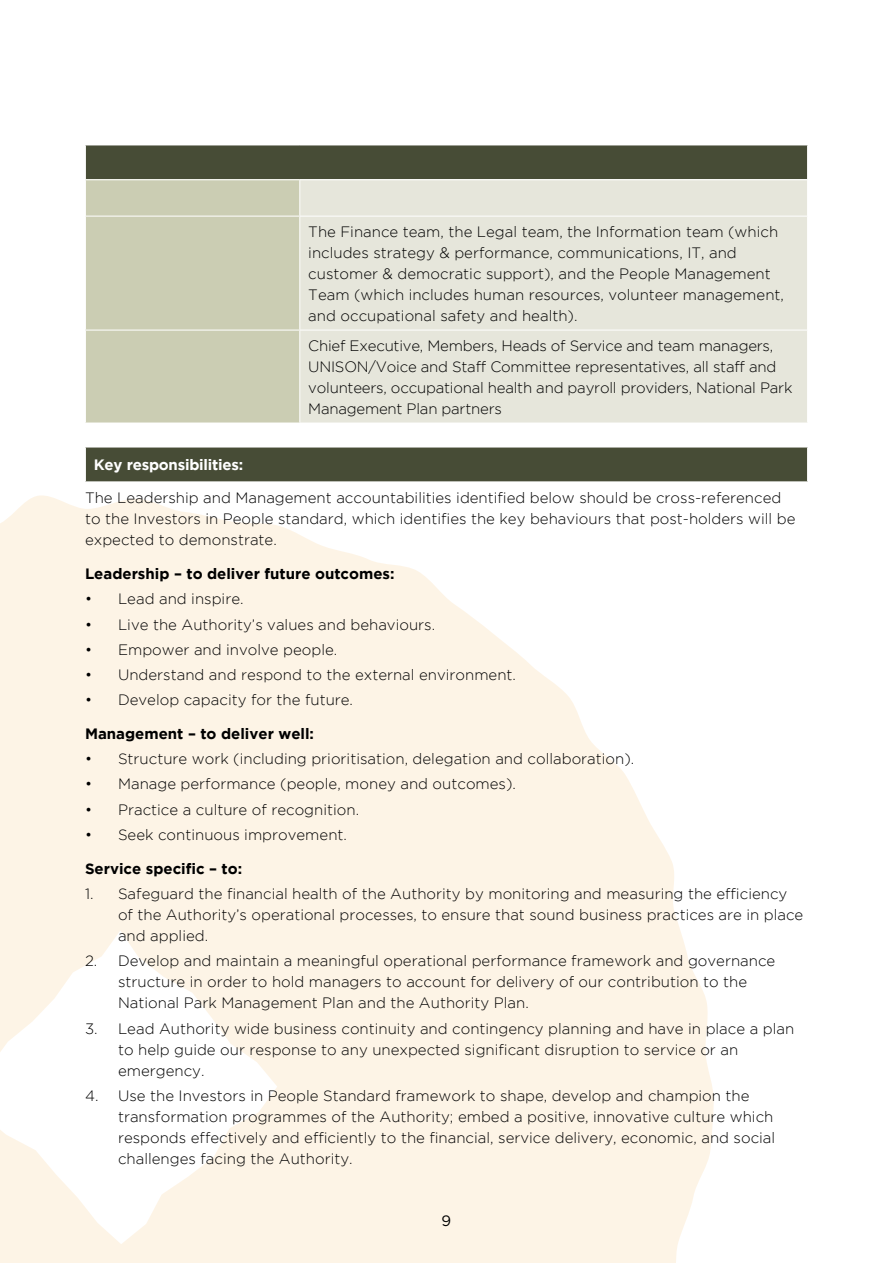
<style>
.page{position:relative;width:893px;height:1263px;background:#fff}
.page>*{position:absolute;margin:0;border:0;box-sizing:border-box;transform-origin:0 0}
.t1{font:300 15px/21px "Gotham";color:#000}
.t2{font:700 15px "Gotham";color:#000}
.t3{font:700 15px "Gotham";letter-spacing:-.015em;color:#fff}
.t4{font:15px "Gotham";color:#000}
</style>
<div class="page">
<svg style="left:0;top:495px;width:714px;height:768px;fill:#fdf4e6"></svg>
<div style="left:300px;top:216px;width:507px;height:114px;background:#e6e6db"></div>
<div style="left:300px;top:330px;width:507px;height:93px;background:#e6e6db"></div>
<div style="left:85px;top:447px;width:722px;height:35px;background:#474c36"></div>
<hr style="left:85px;top:481px;width:723px;height:1px;background:#fff">
<hr style="left:85px;top:447px;width:1px;height:34px;background:#fff">
<hr style="left:85px;top:447px;width:723px;height:1px;background:#fff">
<div style="left:85px;top:145px;width:722px;height:35px;background:#474c36"></div>
<div style="left:85px;top:180px;width:215px;height:36px;background:#cbcdb3"></div>
<div style="left:85px;top:216px;width:215px;height:114px;background:#cbcdb3"></div>
<div style="left:85px;top:330px;width:215px;height:93px;background:#cbcdb3"></div>
<div style="left:300px;top:180px;width:507px;height:36px;background:#e6e6db"></div>
<hr style="left:86px;top:216px;width:214px;height:1px;background:#fff">
<hr style="left:85px;top:330px;width:215px;height:1px;background:#fff">
<hr style="left:85px;top:179px;width:215px;height:1px;background:#fff">
<hr style="left:300px;top:179px;width:507px;height:1px;background:#fff">
<hr style="left:299px;top:180px;width:1px;height:36px;background:#fff">
<hr style="left:300px;top:216px;width:507px;height:1px;background:#fff">
<hr style="left:299px;top:216px;width:1px;height:114px;background:#fff">
<hr style="left:300px;top:330px;width:507px;height:1px;background:#fff">
<hr style="left:299px;top:330px;width:1px;height:93px;background:#fff">
<hr style="left:85px;top:180px;width:1px;height:36px;background:#fff">
<hr style="left:85px;top:216px;width:1px;height:114px;background:#fff">
<hr style="left:85px;top:330px;width:1px;height:93px;background:#fff">
<hr style="left:85px;top:145px;width:215px;height:1px;background:#fff">
<hr style="left:85px;top:145px;width:1px;height:34px;background:#fff">
<hr style="left:300px;top:145px;width:508px;height:1px;background:#fff">
<p class="t1" style="left:308px;top:221px;width:477px">The Finance team, the Legal team, the Information team (which includes strategy &amp; performance, communications, IT, and customer &amp; democratic support), and the People Management Team (which includes human resources, volunteer management, and occupational safety and health).</p>
<p class="t1" style="left:308px;top:334px;width:486px">Chief Executive, Members, Heads of Service and team managers, UNISON/Voice and Staff Committee representatives, all staff and volunteers, occupational health and payroll providers, National Park Management Plan partners</p>
<p class="t3" style="left:94px;top:456px;width:151px">Key responsibilities:</p>
<p class="t1" style="left:85px;top:487px;width:712px">The Leadership and Management accountabilities identified below should be cross-referenced to the Investors in People standard, which identifies the key behaviours that post-holders will be</p>
<p class="t1" style="left:85px;top:529px;width:193px">expected to demonstrate.</p>
<h5 class="t2" style="left:85px;top:565px;width:311px">Leadership – to deliver future outcomes:</h5>
<p class="t1" style="left:85px;top:588px;width:160px">• Lead and inspire.</p>
<p class="t1" style="left:85px;top:613px;width:352px">• Live the Authority’s values and behaviours.</p>
<p class="t1" style="left:85px;top:639px;width:254px">• Empower and involve people.</p>
<p class="t1" style="left:85px;top:664px;width:432px">• Understand and respond to the external environment.</p>
<p class="t1" style="left:85px;top:689px;width:270px">• Develop capacity for the future.</p>
<h5 class="t2" style="left:85px;top:725px;width:231px">Management – to deliver well:</h5>
<p class="t1" style="left:85px;top:748px;width:551px">• Structure work (including prioritisation, delegation and collaboration).</p>
<p class="t1" style="left:85px;top:773px;width:432px">• Manage performance (people, money and outcomes).</p>
<p class="t1" style="left:85px;top:799px;width:276px">• Practice a culture of recognition.</p>
<p class="t1" style="left:85px;top:824px;width:263px">• Seek continuous improvement.</p>
<h5 class="t2" style="left:85px;top:860px;width:159px">Service specific – to:</h5>
<p class="t1" style="left:85px;top:883px;width:704px">1. Safeguard the financial health of the Authority by monitoring and measuring the efficiency</p>
<p class="t1" style="left:118px;top:904px;width:687px">of the Authority’s operational processes, to ensure that sound business practices are in place and applied.</p>
<p class="t1" style="left:118px;top:950px;width:659px;text-indent:-33px">2. Develop and maintain a meaningful operational performance framework and governance structure in order to hold managers to account for delivery of our contribution to the<br>National Park Management Plan and the Authority Plan.</p>
<p class="t1" style="left:85px;top:1017px;width:711px">3. Lead Authority wide business continuity and contingency planning and have in place a plan</p>
<p class="t1" style="left:118px;top:1038px;width:622px">to help guide our response to any unexpected significant disruption to service or an</p>
<p class="t1" style="left:118px;top:1059px;width:88px">emergency.</p>
<p class="t1" style="left:85px;top:1085px;width:666px">4. Use the Investors in People Standard framework to shape, develop and champion the</p>
<p class="t1" style="left:118px;top:1106px;width:657px">transformation programmes of the Authority; embed a positive, innovative culture which</p>
<p class="t1" style="left:118px;top:1127px;width:659px">responds effectively and efficiently to the financial, service delivery, economic, and social</p>
<p class="t1" style="left:118px;top:1148px;width:236px">challenges facing the Authority.</p>
<p class="t4" style="left:442px;top:1211px;width:11px">9</p>
</div>
